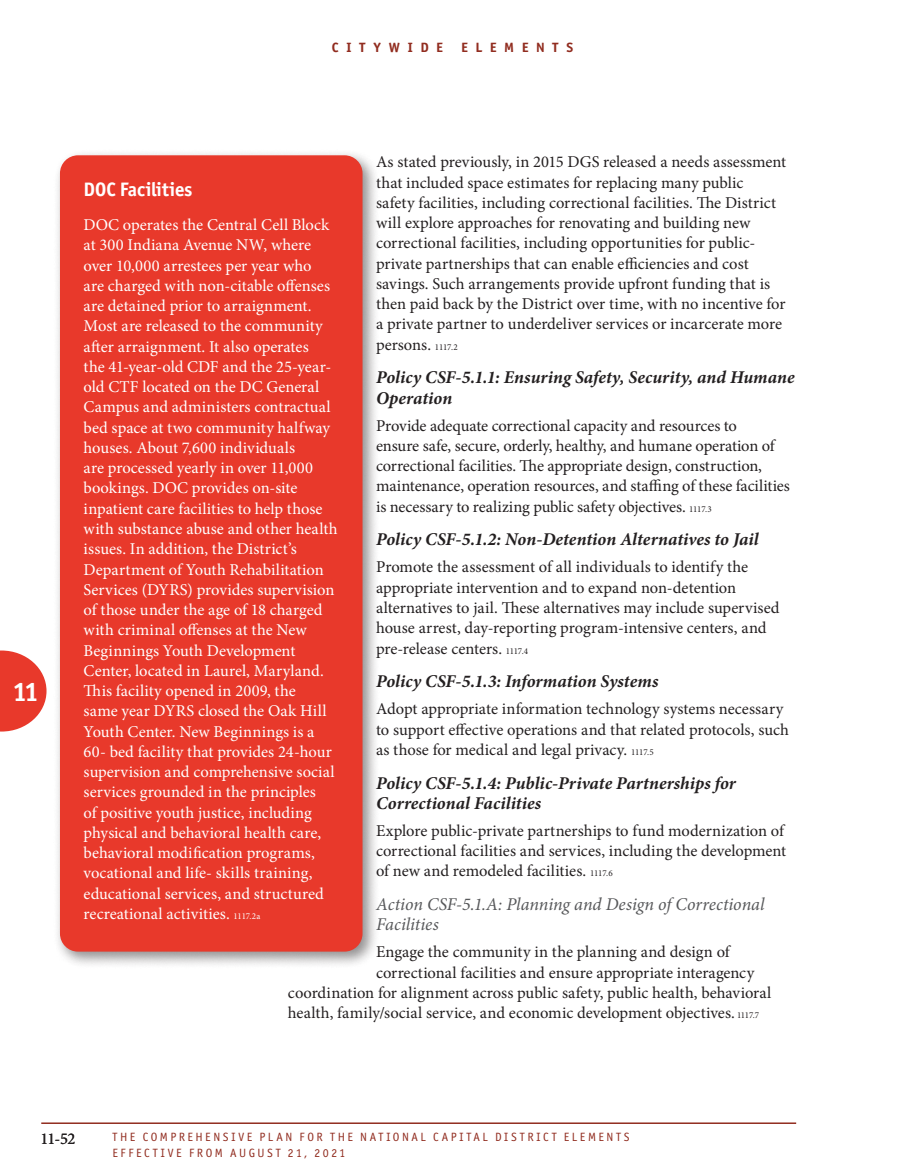
<style>
.page{position:relative;width:905px;height:1175px;background:#fff}
.page>*{position:absolute;margin:0;border:0;box-sizing:border-box;transform-origin:0 0}
.t1{font:700 27px "Officina Sans ITC Pro";color:#fff}
._3Subtitle_Level_3{font:700 19.5px "Officina Sans ITC Pro";letter-spacing:-.01em;color:#fff}
._4Policy{font:italic 700 18px/20.2px "Minion Pro";color:#231f20}
._5Action{font:italic 18px/20.2px "Minion Pro";letter-spacing:-.005em;color:#57585a}
._7Text_After_Heading{font:16.5px/20.2px "Minion Pro";color:#231f20}
._7Text_After_Heading-2{font:16.5px/20.2px "Minion Pro";letter-spacing:.005em;color:#fff}
.t2{font:700 13.5px "Officina Sans ITC Pro";letter-spacing:.545em;color:#912c1f;scale:1.05 1}
.t3{font:12px/16.5px "Officina Sans ITC Pro";letter-spacing:.215em;color:#912c1f}
.s1{font-size:9px}
</style>
<div class="page">
<svg style="left:0;top:650px;width:46px;height:81px"></svg>
<hr style="left:41px;top:1122px;width:755px;height:2px;background:#912c1f">
<div style="left:53px;top:149px;width:327px;height:820px;background:#231f20;opacity:.5"></div>
<div style="left:60px;top:155px;width:302px;height:796px;background:#e8392b;border-radius:18px"></div>
<h1 class="t1" style="left:13px;top:675px;width:26px">11</h1>
<p class="t2" style="left:332px;top:39px;width:108px">CITYWIDE</p>
<p class="t2" style="left:461px;top:39px;width:108px">ELEMENTS</p>
<p class="_7Text_After_Heading" style="left:376px;top:152px;width:412px">As stated previously, in 2015 DGS released a needs assessment that included space estimates for replacing many public safety facilities, including correctional facilities. The District will explore approaches for renovating and building new correctional facilities, including opportunities for public&shy;private partnerships that can enable efficiencies and cost savings. Such arrangements provide upfront funding that is then paid back by the District over time, with no incentive for a private partner to underdeliver services or incarcerate more persons. <span class="s1">1117.2</span></p>
<p class="_4Policy" style="left:376px;top:367px;width:420px">Policy CSF-5.1.1: Ensuring Safety, Security, and Humane<br>Operation</p>
<p class="_7Text_After_Heading" style="left:376px;top:415px;width:415px">Provide adequate correctional capacity and resources to<br>ensure safe, secure, orderly, healthy, and humane operation of correctional facilities. The appropriate design, construction, maintenance, operation resources, and staffing of these facilities is necessary to realizing public safety objectives. <span class="s1">1117.3</span></p>
<p class="_4Policy" style="left:376px;top:529px;width:384px">Policy CSF-5.1.2: Non-Detention Alternatives to Jail</p>
<p class="_7Text_After_Heading" style="left:376px;top:557px;width:405px">Promote the assessment of all individuals to identify the appropriate intervention and to expand non-detention alternatives to jail. These alternatives may include supervised house arrest, day-reporting program-intensive centers, and pre-release centers. <span class="s1">1117.4</span></p>
<p class="_4Policy" style="left:376px;top:671px;width:284px">Policy CSF-5.1.3: Information Systems</p>
<p class="_7Text_After_Heading" style="left:376px;top:699px;width:414px">Adopt appropriate information technology systems necessary to support effective operations and that related protocols, such as those for medical and legal privacy. <span class="s1">1117.5</span></p>
<p class="_4Policy" style="left:376px;top:772px;width:361px">Policy CSF-5.1.4: Public-Private Partnerships for<br>Correctional Facilities</p>
<p class="_7Text_After_Heading" style="left:376px;top:820px;width:411px;text-align:justify">Explore public-private partnerships to fund modernization of correctional facilities and services, including the development of new and remodeled facilities. <span class="s1">1117.6</span></p>
<p class="_5Action" style="left:376px;top:894px;width:390px">Action CSF-5.1.A: Planning and Design of Correctional<br>Facilities</p>
<p class="_7Text_After_Heading" style="left:376px;top:942px;width:357px">Engage the community in the planning and design of</p>
<p class="_7Text_After_Heading" style="left:376px;top:962px;width:380px">correctional facilities and ensure appropriate interagency</p>
<p class="_7Text_After_Heading" style="left:288px;top:982px;width:485px">coordination for alignment across public safety, public health, behavioral</p>
<p class="_7Text_After_Heading" style="left:288px;top:1002px;width:472px">health, family/social service, and economic development objectives. <span class="s1">1117.7</span></p>
<p class="_3Subtitle_Level_3" style="left:84px;top:178px;width:110px">DOC Facilities</p>
<p class="_7Text_After_Heading-2" style="left:84px;top:215px;width:255px">DOC operates the Central Cell Block at 300 Indiana Avenue NW, where over 10,000 arrestees per year who<br>are charged with non-citable offenses are detained prior to arraignment.<br>Most are released to the community after arraignment. It also operates<br>the 41-year-old CDF and the 25-year&shy;old CTF located on the DC General Campus and administers contractual bed space at two community halfway houses. About 7,600 individuals<br>are processed yearly in over 11,000 bookings. DOC provides on-site inpatient care facilities to help those with substance abuse and other health issues. In addition, the District’s Department of Youth Rehabilitation Services (DYRS) provides supervision of those under the age of 18 charged with criminal offenses at the New Beginnings Youth Development Center, located in Laurel, Maryland.<br>This facility opened in 2009, the<br>same year DYRS closed the Oak Hill Youth Center. New Beginnings is a 60- bed facility that provides 24-hour supervision and comprehensive social services grounded in the principles<br>of positive youth justice, including physical and behavioral health care, behavioral modification programs, vocational and life- skills training, educational services, and structured recreational activities. <span class="s1">1117.2a</span></p>
<p class="_7Text_After_Heading" style="left:40px;top:1128px;width:36px">11-52</p>
<p class="t3" style="left:112px;top:1128px;width:518px">THE COMPREHENSIVE PLAN FOR THE NATIONAL CAPITAL DISTRICT ELEMENTS<br>EFFECTIVE FROM AUGUST 21, 2021</p>
</div>
